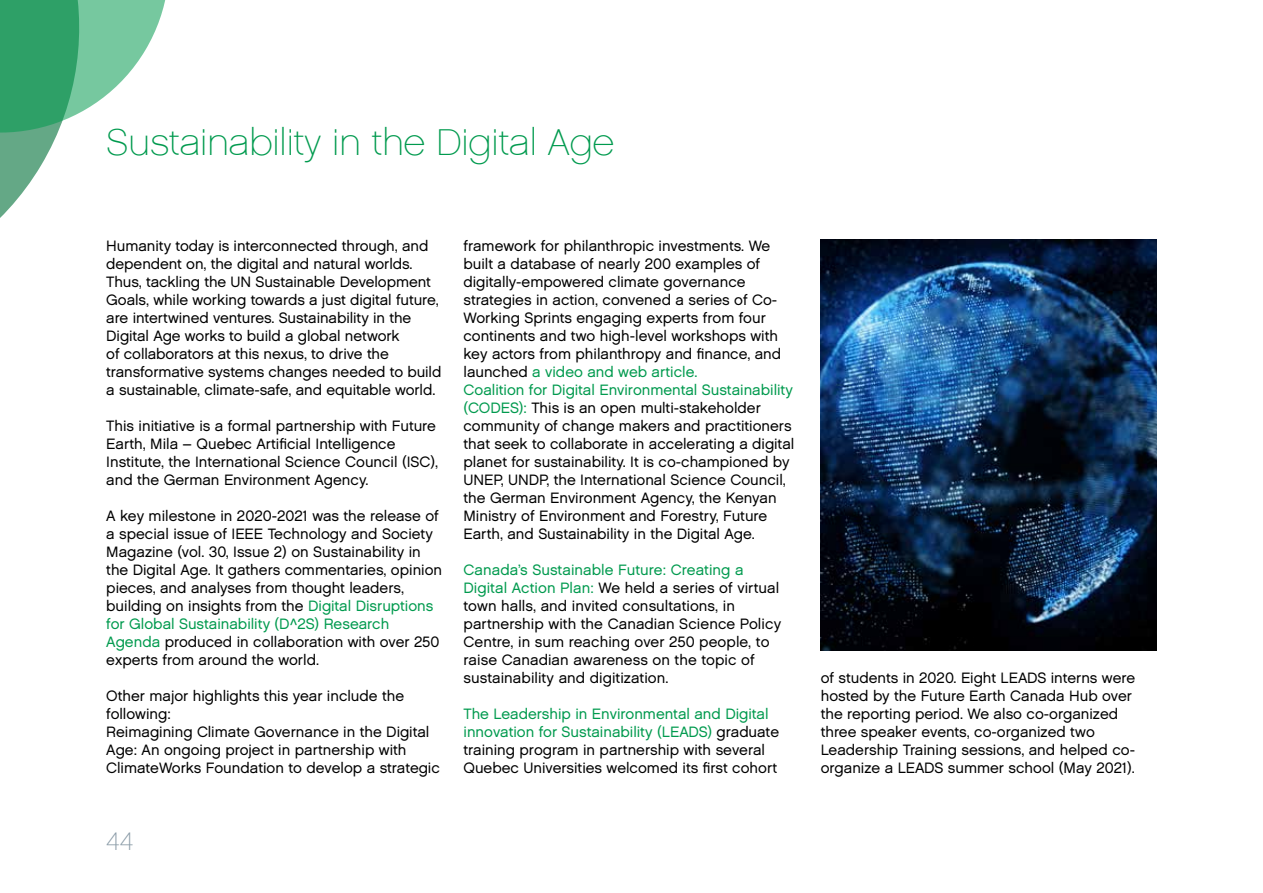
<style>
.page{position:relative;width:1263px;height:893px;background:#fff}
.page>*{position:absolute;margin:0;border:0;box-sizing:border-box;transform-origin:0 0}
.t1{font:37.5px "Chalet Paris Nineteen Sixty";color:#009a4e}
.t2{font:25.5px "Chalet Paris Nineteen Sixty";color:#8a9ba7}
.t3{font:15px/18px "Chalet London Nineteen Sixty";color:#000}
.s1{color:#009a4e}
</style>
<div class="page">
<img style="left:821px;top:240px;width:336px;height:410px">
<svg style="left:0;top:0;width:166px;height:218px"></svg>
<h1 class="t1" style="left:106px;top:121px;width:509px">Sustainability in the Digital Age</h1>
<p class="t3" style="left:106px;top:237px;width:337px">Humanity today is interconnected through, and dependent on, the digital and natural worlds.<br>Thus, tackling the UN Sustainable Development Goals, while working towards a just digital future, are intertwined ventures. Sustainability in the Digital Age works to build a global network<br>of collaborators at this nexus, to drive the transformative systems changes needed to build a sustainable, climate-safe, and equitable world.</p>
<p class="t3" style="left:106px;top:417px;width:333px">This initiative is a formal partnership with Future Earth, Mila – Quebec Artificial Intelligence Institute, the International Science Council (ISC), and the German Environment Agency.</p>
<p class="t3" style="left:106px;top:507px;width:337px">A key milestone in 2020-2021 was the release of a special issue of IEEE Technology and Society Magazine (vol. 30, Issue 2) on Sustainability in the Digital Age. It gathers commentaries, opinion pieces, and analyses from thought leaders, building on insights from the <span class="s1">Digital Disruptions for Global Sustainability (D^2S) Research Agenda</span> produced in collaboration with over 250 experts from around the world.</p>
<p class="t3" style="left:106px;top:687px;width:335px">Other major highlights this year include the following:<br>Reimagining Climate Governance in the Digital Age: An ongoing project in partnership with ClimateWorks Foundation to develop a strategic</p>
<h2 class="t2" style="left:106px;top:827px;width:29px">44</h2>
<p class="t3" style="left:463px;top:237px;width:332px">framework for philanthropic investments. We built a database of nearly 200 examples of digitally-empowered climate governance strategies in action, convened a series of Co-Working Sprints engaging experts from four continents and two high-level workshops with key actors from philanthropy and finance, and launched <span class="s1">a video and web article.<br>Coalition for Digital Environmental Sustainability (CODES):</span> This is an open multi-stakeholder community of change makers and practitioners that seek to collaborate in accelerating a digital planet for sustainability. It is co-championed by UNEP, UNDP, the International Science Council, the German Environment Agency, the Kenyan Ministry of Environment and Forestry, Future Earth, and Sustainability in the Digital Age.</p>
<p class="t3" style="left:463px;top:561px;width:319px"><span class="s1">Canada’s Sustainable Future: Creating a Digital Action Plan:</span> We held a series of virtual town halls, and invited consultations, in partnership with the Canadian Science Policy Centre, in sum reaching over 250 people, to raise Canadian awareness on the topic of sustainability and digitization.</p>
<p class="t3" style="left:463px;top:705px;width:317px"><span class="s1">The Leadership in Environmental and Digital innovation for Sustainability (LEADS)</span> graduate training program in partnership with several Quebec Universities welcomed its first cohort</p>
<p class="t3" style="left:821px;top:669px;width:316px">of students in 2020. Eight LEADS interns were hosted by the Future Earth Canada Hub over the reporting period. We also co-organized three speaker events, co-organized two Leadership Training sessions, and helped co&shy;organize a LEADS summer school (May 2021).</p>
</div>
